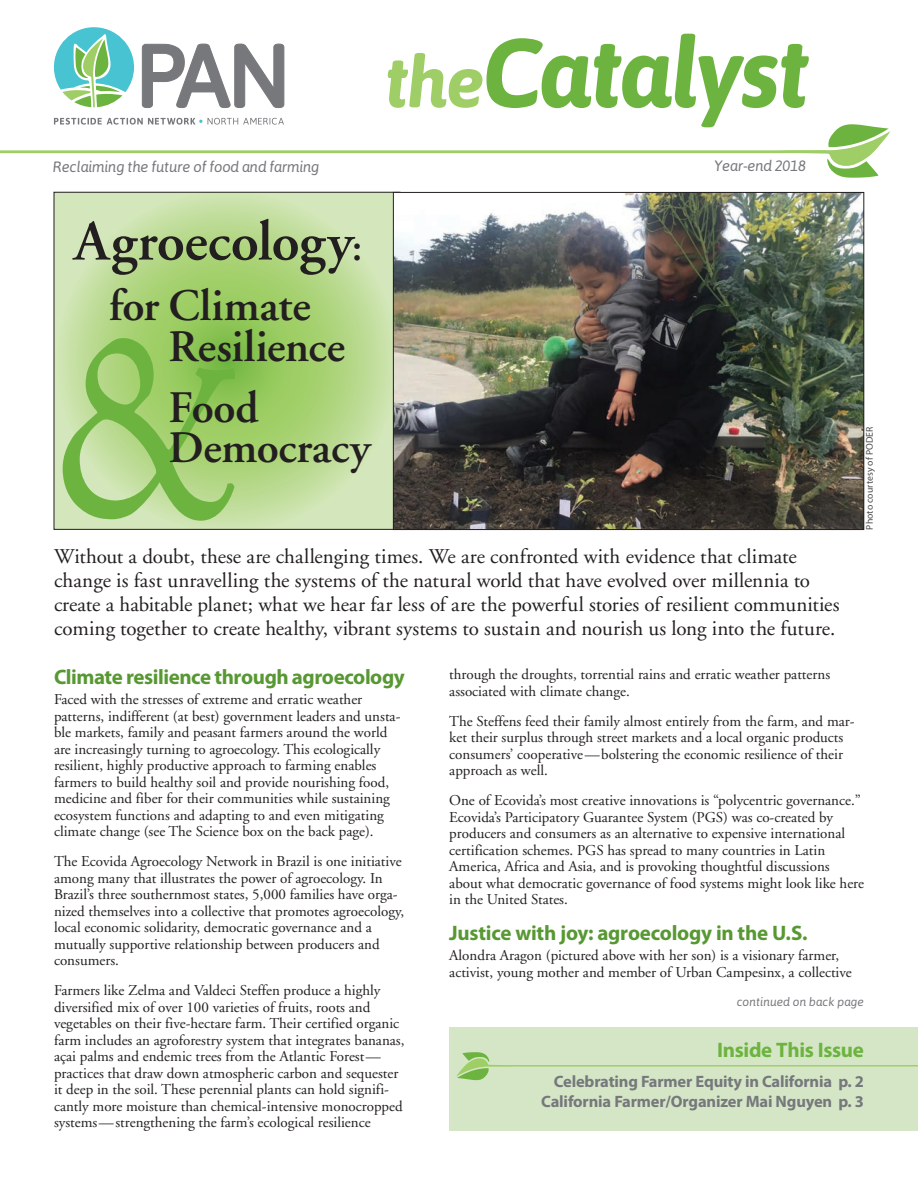
<style>
.page{position:relative;width:918px;height:1188px;background:#fff}
.page>*{position:absolute;margin:0;border:0;box-sizing:border-box;transform-origin:0 0}
.t1{font:italic 700 97.5px "Asap";letter-spacing:-.03em;color:#6cb43f}
.t2{font:600 57px "Adobe Garamond";letter-spacing:-.005em;color:#231f20}
.t3{font:600 45px/40.5px "Adobe Garamond";letter-spacing:-.005em;color:#231f20}
.t4{font:21px/24px "Adobe Garamond";color:#231f20}
.t5{font:700 21px "Myriad Pro";letter-spacing:-.02em;color:#589833}
.t6{font:700 21px "Myriad Pro";letter-spacing:-.015em;color:#6cb43f}
.t7{font:700 16.5px/19.8px "Myriad Pro";letter-spacing:-.01em;color:#76787b;text-align:right}
.t8{font:15px/16.5px "Adobe Garamond";color:#231f20}
.t9{font:italic 15px "Asap";letter-spacing:-.02em;color:#76787b}
.t10{font:italic 12px "Asap";color:#76787b}
.t11{font:9.75px "Myriad Pro";color:#4b4c4d}
.s1{font-size:72px;color:#9fce66}
.s2{font-size:42px}
</style>
<div class="page">
<div style="left:449px;top:1028px;width:469px;height:103px;background:#d5e6c7"></div>
<svg style="left:456px;top:1052px;width:58px;height:28px"></svg>
<hr style="left:514px;top:1065px;width:404px;height:2px;background:#9fce66">
<svg style="left:779px;top:124px;width:111px;height:54px"></svg>
<hr style="left:0;top:150px;width:779px;height:3px;background:#9fce66">
<svg style="left:142px;top:44px;width:142px;height:64px"></svg>
<svg style="left:54px;top:118px;width:230px;height:7px"></svg>
<svg style="left:54px;top:27px;width:80px;height:80px"></svg>
<svg style="left:56px;top:194px;width:337px;height:334px;background:#b9da91"></svg>
<img style="left:395px;top:194px;width:467px;height:334px">
<div style="left:393px;top:192px;width:471px;height:338px;border:1px solid #231f20"></div>
<svg style="left:63px;top:338px;width:172px;height:183px;background:#9bcb6e"></svg>
<h1 class="t1" style="left:385px;top:16px;width:427px"><span class="s1">the</span>Catalyst</h1>
<p class="t9" style="left:53px;top:158px;width:268px">Reclaiming the future of food and farming</p>
<p class="t9" style="left:714px;top:157px;width:93px">Year-end 2018</p>
<h2 class="t2" style="left:74px;top:210px;width:290px">Agroecology<span class="s2">:</span></h2>
<h3 class="t3" style="left:169px;top:287px;width:178px;text-indent:-59px">for Climate<br>Resilience</h3>
<h3 class="t3" style="left:169px;top:388px;width:203px">Food<br>Democracy</h3>
<p class="t11" style="left:864px;top:530px;width:104px;rotate:-90deg">Photo courtesy of PODER</p>
<p class="t4" style="left:54px;top:545px;width:787px">Without a doubt, these are challenging times. We are confronted with evidence that climate change is fast unravelling the systems of the natural world that have evolved over millennia to create a habitable planet; what we hear far less of are the powerful stories of resilient communities coming together to create healthy, vibrant systems to sustain and nourish us long into the future.</p>
<h3 class="t5" style="left:54px;top:664px;width:352px">Climate resilience through agroecology</h3>
<p class="t8" style="left:54px;top:691px;width:348px">Faced with the stresses of extreme and erratic weather patterns, indifferent (at best) government leaders and unsta&shy;ble markets, family and peasant farmers around the world are increasingly turning to agroecology. This ecologically resilient, highly productive approach to farming enables farmers to build healthy soil and provide nourishing food, medicine and fiber for their communities while sustaining ecosystem functions and adapting to and even mitigating climate change (see The Science box on the back page).</p>
<p class="t8" style="left:54px;top:853px;width:352px">The Ecovida Agroecology Network in Brazil is one initiative among many that illustrates the power of agroecology. In Brazil’s three southernmost states, 5,000 families have orga&shy;nized themselves into a collective that promotes agroecology, local economic solidarity, democratic governance and a mutually supportive relationship between producers and consumers.</p>
<p class="t8" style="left:54px;top:982px;width:352px">Farmers like Zelma and Valdeci Steffen produce a highly diversified mix of over 100 varieties of fruits, roots and vegetables on their five-hectare farm. Their certified organic farm includes an agroforestry system that integrates bananas, açai palms and endemic trees from the Atlantic Forest— practices that draw down atmospheric carbon and sequester it deep in the soil. These perennial plants can hold signifi&shy;cantly more moisture than chemical-intensive monocropped systems—strengthening the farm’s ecological resilience</p>
<p class="t8" style="left:449px;top:667px;width:382px">through the droughts, torrential rains and erratic weather patterns associated with climate change.</p>
<p class="t8" style="left:449px;top:713px;width:407px">The Steffens feed their family almost entirely from the farm, and mar&shy;ket their surplus through street markets and a local organic products consumers’ cooperative—bolstering the economic resilience of their approach as well.</p>
<p class="t8" style="left:449px;top:793px;width:416px">One of Ecovida’s most creative innovations is “polycentric governance.” Ecovida’s Participatory Guarantee System (PGS) was co-created by producers and consumers as an alternative to expensive international certification schemes. PGS has spread to many countries in Latin America, Africa and Asia, and is provoking thoughtful discussions about what democratic governance of food systems might look like here in the United States.</p>
<h3 class="t5" style="left:449px;top:920px;width:360px">Justice with joy: agroecology in the U.S.</h3>
<p class="t8" style="left:449px;top:948px;width:404px">Alondra Aragon (pictured above with her son) is a visionary farmer, activist, young mother and member of Urban Campesinx, a collective</p>
<p class="t10" style="left:737px;top:995px;width:129px">continued on back page</p>
<h3 class="t6" style="left:717px;top:1036px;width:148px">Inside This Issue</h3>
<p class="t7" style="left:541px;top:1071px;width:324px">Celebrating Farmer Equity in California p. 2<br>California Farmer/Organizer Mai Nguyen p. 3</p>
</div>
